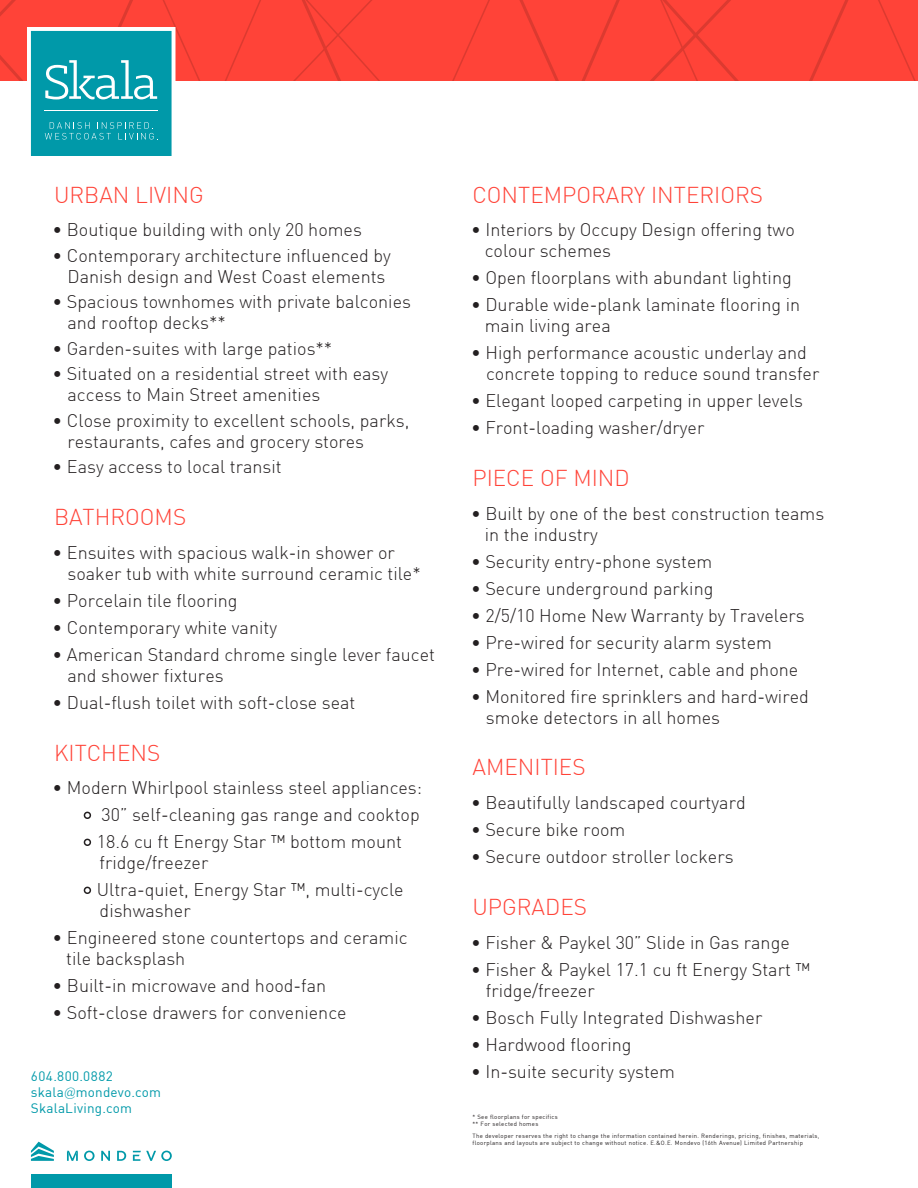
<style>
.page{position:relative;width:918px;height:1188px;background:#fff}
.page>*{position:absolute;margin:0;border:0;box-sizing:border-box;transform-origin:0 0}
.t1{font:300 22.5px "DIN";color:#ff4338}
.t2{font:300 18px/21px "DIN";color:#231f20}
.t3{font:13.5px/16.2px "DIN";letter-spacing:.015em;color:#0099a9}
.t4{font:6px/7.2px "DIN";letter-spacing:.05em;color:#231f20}
.s1{font-family:"Dax"}
</style>
<div class="page">
<div style="left:31px;top:1174px;width:141px;height:14px;background:#0099a9"></div>
<svg style="left:0;top:0;width:918px;height:156px"></svg>
<svg style="left:31px;top:1142px;width:23px;height:19px"></svg>
<svg style="left:84px;top:1151px;width:11px;height:10px"></svg>
<svg style="left:101px;top:1151px;width:9px;height:10px"></svg>
<svg style="left:117px;top:1151px;width:9px;height:10px"></svg>
<svg style="left:67px;top:1151px;width:11px;height:10px"></svg>
<svg style="left:133px;top:1151px;width:39px;height:10px"></svg>
<svg style="left:83px;top:811px;width:9px;height:8px"></svg>
<svg style="left:83px;top:838px;width:9px;height:8px"></svg>
<svg style="left:83px;top:886px;width:9px;height:8px"></svg>
<p class="t1" style="left:54px;top:181px;width:151px">URBAN LIVING</p>
<p class="t2" style="left:52px;top:219px;width:311px">• Boutique building with only 20 homes</p>
<p class="t2" style="left:52px;top:245px;width:340px;text-align:center">• Contemporary architecture influenced by<br>Danish design and West Coast elements</p>
<p class="t2" style="left:67px;top:291px;width:345px;text-indent:-15px">• Spacious townhomes with private balconies and rooftop decks**</p>
<p class="t2" style="left:52px;top:338px;width:281px">• Garden-suites with large patios**</p>
<p class="t2" style="left:67px;top:363px;width:322px;text-indent:-15px">• Situated on a residential street with easy access to Main Street amenities</p>
<p class="t2" style="left:67px;top:410px;width:343px;text-indent:-15px">• Close proximity to excellent schools, parks, restaurants, cafes and grocery stores</p>
<p class="t2" style="left:52px;top:456px;width:231px">• Easy access to local transit</p>
<p class="t1" style="left:54px;top:503px;width:134px">BATHROOMS</p>
<p class="t2" style="left:67px;top:542px;width:355px;text-indent:-15px">• Ensuites with spacious walk-in shower or soaker tub with white surround ceramic tile*</p>
<p class="t2" style="left:52px;top:590px;width:187px">• Porcelain tile flooring</p>
<p class="t2" style="left:52px;top:617px;width:226px">• Contemporary white vanity</p>
<p class="t2" style="left:67px;top:644px;width:369px;text-indent:-15px">• American Standard chrome single lever faucet and shower fixtures</p>
<p class="t2" style="left:52px;top:692px;width:305px">• Dual-flush toilet with soft-close seat</p>
<p class="t1" style="left:54px;top:739px;width:108px">KITCHENS</p>
<p class="t2" style="left:97px;top:774px;width:327px;line-height:27px;text-indent:-44px">• Modern Whirlpool stainless steel appliances:<br>30” self-cleaning gas range and cooktop<br>18.6 cu ft Energy Star ™ bottom mount</p>
<p class="t2" style="left:97px;top:849px;width:308px;line-height:27px">fridge/freezer<br>Ultra-quiet, Energy Star ™, multi-cycle</p>
<p class="t2" style="left:100px;top:900px;width:93px">dishwasher</p>
<p class="t2" style="left:66px;top:927px;width:343px;text-indent:-14px">• Engineered stone countertops and ceramic tile backsplash</p>
<p class="t2" style="left:53px;top:975px;width:275px">• Built-in microwave and hood-fan</p>
<p class="t2" style="left:53px;top:1002px;width:296px">• Soft-close drawers for convenience</p>
<p class="t3" style="left:31px;top:1068px;width:132px">604.800.0882 skala<span class="s1">@</span>mondevo.com<br>SkalaLiving.com</p>
<p class="t1" style="left:472px;top:181px;width:292px">CONTEMPORARY INTERIORS</p>
<p class="t2" style="left:485px;top:219px;width:312px;text-indent:-14px">• Interiors by Occupy Design offering two colour schemes</p>
<p class="t2" style="left:471px;top:267px;width:322px">• Open floorplans with abundant lighting</p>
<p class="t2" style="left:485px;top:294px;width:317px;text-indent:-14px">• Durable wide-plank laminate flooring in main living area</p>
<p class="t2" style="left:486px;top:342px;width:335px;text-indent:-15px">• High performance acoustic underlay and concrete topping to reduce sound transfer</p>
<p class="t2" style="left:471px;top:390px;width:334px">• Elegant looped carpeting in upper levels</p>
<p class="t2" style="left:471px;top:417px;width:235px">• Front-loading washer/dryer</p>
<p class="t1" style="left:472px;top:464px;width:159px">PIECE OF MIND</p>
<p class="t2" style="left:485px;top:503px;width:341px;text-indent:-14px">• Built by one of the best construction teams in the industry</p>
<p class="t2" style="left:471px;top:551px;width:243px">• Security entry-phone system</p>
<p class="t2" style="left:471px;top:578px;width:244px">• Secure underground parking</p>
<p class="t2" style="left:471px;top:605px;width:335px">• 2/5/10 Home New Warranty by Travelers</p>
<p class="t2" style="left:471px;top:632px;width:302px">• Pre-wired for security alarm system</p>
<p class="t2" style="left:471px;top:659px;width:329px">• Pre-wired for Internet, cable and phone</p>
<p class="t2" style="left:486px;top:686px;width:324px;text-indent:-15px">• Monitored fire sprinklers and hard-wired smoke detectors in all homes</p>
<p class="t1" style="left:472px;top:754px;width:115px">AMENITIES</p>
<p class="t2" style="left:471px;top:792px;width:276px">• Beautifully landscaped courtyard</p>
<p class="t2" style="left:471px;top:819px;width:156px">• Secure bike room</p>
<p class="t2" style="left:471px;top:846px;width:264px">• Secure outdoor stroller lockers</p>
<p class="t1" style="left:472px;top:893px;width:116px">UPGRADES</p>
<p class="t2" style="left:471px;top:932px;width:320px">• Fisher &amp; Paykel 30” Slide in Gas range</p>
<p class="t2" style="left:486px;top:959px;width:326px;text-indent:-15px">• Fisher &amp; Paykel 17.1 cu ft Energy Start ™ fridge/freezer</p>
<p class="t2" style="left:471px;top:1007px;width:293px">• Bosch Fully Integrated Dishwasher</p>
<p class="t2" style="left:471px;top:1034px;width:162px">• Hardwood flooring</p>
<p class="t2" style="left:471px;top:1061px;width:206px">• In-suite security system</p>
<p class="t4" style="left:472px;top:1113px;width:87px">* See floorplans for specifics ** For selected homes</p>
<p class="t4" style="left:472px;top:1132px;width:348px">The developer reserves the right to change the information contained herein. Renderings, pricing, finishes, materials, floorplans and layouts are subject to change without notice. E.&amp;O.E. Mondevo (16th Avenue) Limited Partnership</p>
</div>
